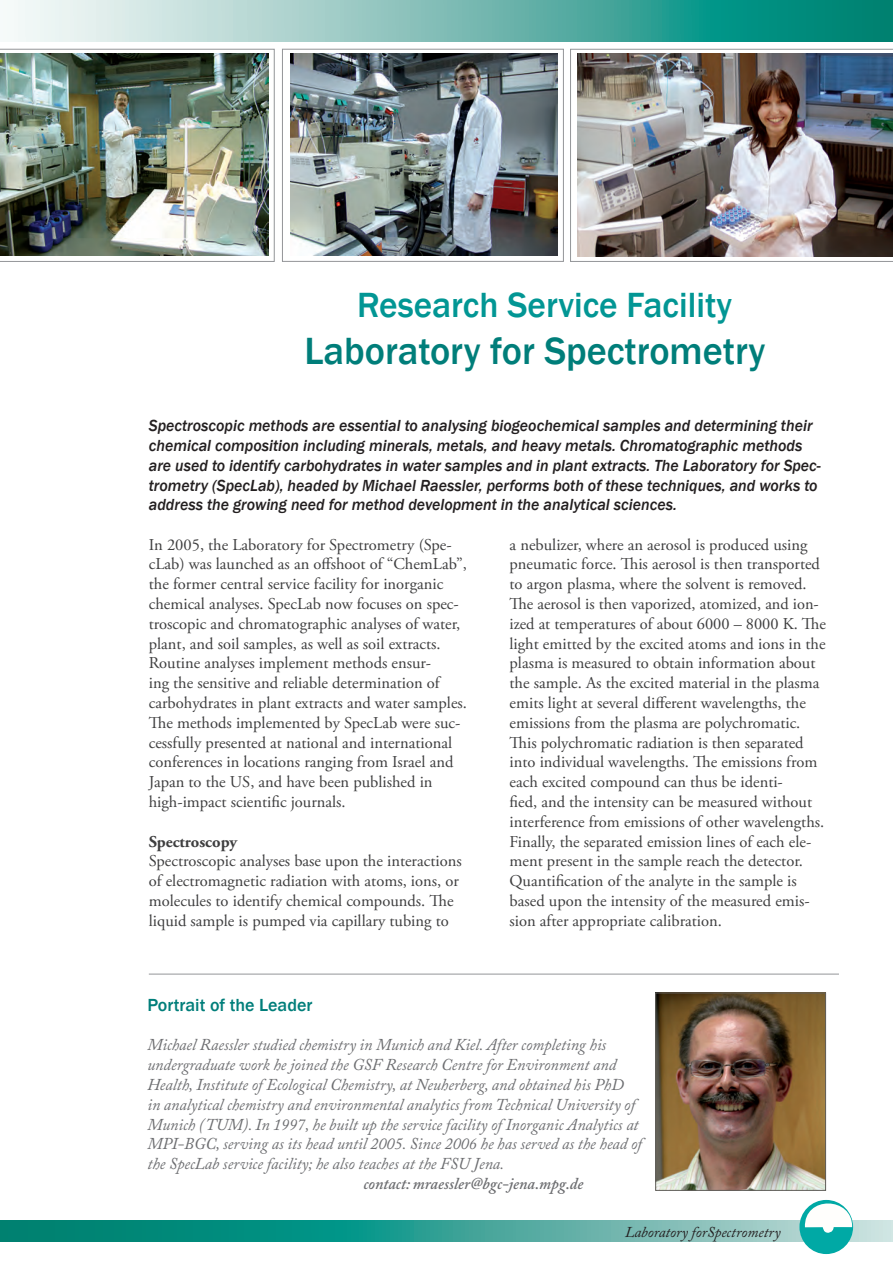
<style>
.page{position:relative;width:893px;height:1263px;background:#fff}
.page>*{position:absolute;margin:0;border:0;box-sizing:border-box;transform-origin:0 0}
.t1{font:500 39px "Franklin Gothic";color:#007e7a}
.t2{font:500 36px "Franklin Gothic";color:#029694}
.t3{font:500 18px "Franklin Gothic";color:#007e7a}
.t4{font:16.5px/19.8px "Adobe Garamond Pro";color:#3e3e3f}
.t5{font:italic 16.5px/19.8px "Adobe Caslon Pro";color:#6c6d70}
.t6{font:italic 500 16.5px/19.8px "Franklin Gothic";color:#231f20}
.t7{font:italic 600 16.5px "Adobe Caslon Pro";color:#6c6d70}
.t8{font:700 16.5px "Adobe Garamond Pro";color:#3e3e3f}
.t9{font:italic 15px "Adobe Caslon Pro";color:#231f20}
</style>
<div class="page">
<img style="left:657px;top:994px;width:167px;height:195px">
<div style="left:655px;top:992px;width:171px;height:199px;border:1px solid #605e5a"></div>
<div style="left:282px;top:49px;width:282px;height:213px;border:1px solid #939598"></div>
<svg style="left:570px;top:49px;width:323px;height:213px"></svg>
<svg style="left:0;top:49px;width:275px;height:213px"></svg>
<img style="left:291px;top:54px;width:266px;height:201px">
<img style="left:0;top:54px;width:268px;height:201px">
<img style="left:578px;top:54px;width:315px;height:202px">
<hr style="left:149px;top:974px;width:690px;height:1px;background:#939598">
<svg style="left:14px;top:0;width:879px;height:41px;background:#73bbb3"></svg>
<svg style="left:0;top:1220px;width:893px;height:22px;background:#3da398"></svg>
<svg style="left:799px;top:1199px;width:54px;height:55px"></svg>
<h2 class="t2" style="left:357px;top:283px;width:376px">Research Service Facility</h2>
<h1 class="t1" style="left:305px;top:326px;width:462px">Laboratory for Spectrometry</h1>
<p class="t6" style="left:149px;top:416px;width:674px">Spectroscopic methods are essential to analysing biogeochemical samples and determining their chemical composition including minerals, metals, and heavy metals. Chromatographic methods are used to identify carbohydrates in water samples and in plant extracts. The Laboratory for Spec&shy;trometry (SpecLab), headed by Michael Raessler, performs both of these techniques, and works to address the growing need for method development in the analytical sciences.</p>
<p class="t4" style="left:149px;top:535px;width:320px">In 2005, the Laboratory for Spectrometry (Spe&shy;cLab) was launched as an offshoot of “ChemLab”, the former central service facility for inorganic chemical analyses. SpecLab now focuses on spec&shy;troscopic and chromatographic analyses of water, plant, and soil samples, as well as soil extracts.<br>Routine analyses implement methods ensur-<br>ing the sensitive and reliable determination of carbohydrates in plant extracts and water samples.<br>The methods implemented by SpecLab were suc&shy;cessfully presented at national and international conferences in locations ranging from Israel and Japan to the US, and have been published in high-impact scientific journals.</p>
<p class="t8" style="left:149px;top:832px;width:90px">Spectroscopy</p>
<p class="t4" style="left:149px;top:852px;width:314px">Spectroscopic analyses base upon the interactions of electromagnetic radiation with atoms, ions, or molecules to identify chemical compounds. The liquid sample is pumped via capillary tubing to</p>
<p class="t4" style="left:510px;top:535px;width:318px">a nebulizer, where an aerosol is produced using pneumatic force. This aerosol is then transported to argon plasma, where the solvent is removed.<br>The aerosol is then vaporized, atomized, and ion&shy;ized at temperatures of about 6000 – 8000 K. The light emitted by the excited atoms and ions in the plasma is measured to obtain information about the sample. As the excited material in the plasma emits light at several different wavelengths, the emissions from the plasma are polychromatic.<br>This polychromatic radiation is then separated into individual wavelengths. The emissions from each excited compound can thus be identi-<br>fied, and the intensity can be measured without interference from emissions of other wavelengths.<br>Finally, the separated emission lines of each ele&shy;ment present in the sample reach the detector.<br>Quantification of the analyte in the sample is based upon the intensity of the measured emis&shy;sion after appropriate calibration.</p>
<p class="t3" style="left:147px;top:993px;width:167px">Portrait of the Leader</p>
<p class="t5" style="left:147px;top:1035px;width:496px">Michael Raessler studied chemistry in Munich and Kiel. After completing his undergraduate work he joined the GSF Research Centre for Environment and Health, Institute of Ecological Chemistry, at Neuherberg, and obtained his PhD<br>in analytical chemistry and environmental analytics from Technical University of Munich (TUM). In 1997, he built up the service facility of Inorganic Analytics at MPI-BGC, serving as its head until 2005. Since 2006 he has served as the head of the SpecLab service facility; he also teaches at the FSU Jena.</p>
<p class="t7" style="left:363px;top:1173px;width:221px">contact: mraessler@bgc-jena.mpg.de</p>
<p class="t9" style="left:625px;top:1223px;width:157px">Laboratory forSpectrometry</p>
</div>
